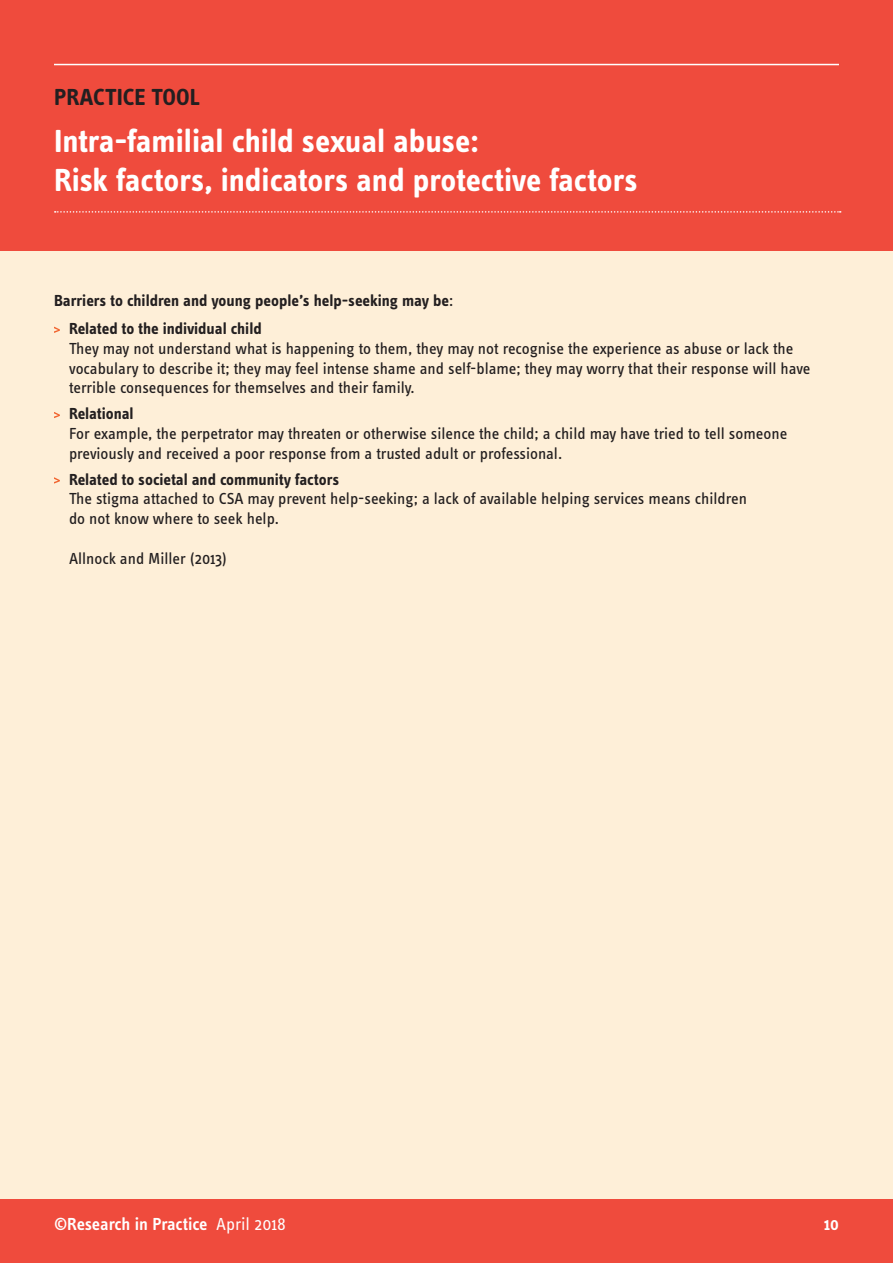
<style>
.page{position:relative;width:893px;height:1263px;background:#fff}
.page>*{position:absolute;margin:0;border:0;box-sizing:border-box;transform-origin:0 0}
.t1{font:700 33px/39.6px "Info Text Pro";color:#fff}
.t2{font:700 24px "Info Text Pro";color:#231f20}
.t3{font:600 18px "Info Text Pro";letter-spacing:-.01em;color:#fff}
.t4{font:16.5px/19.8px "Info Text Pro";color:#231f20}
.t5{font:700 16.5px/28.3px "Info Text Pro";color:#231f20}
.s1{font-weight:400}
</style>
<div class="page">
<div style="left:0;top:227px;width:893px;height:991px;background:#feefd8"></div>
<div style="left:0;top:0;width:893px;height:251px;background:#ef4b3d"></div>
<div style="left:0;top:1199px;width:893px;height:64px;background:#ef4b3d"></div>
<hr style="left:54px;top:64px;width:785px;height:1px;background:#fff">
<svg style="left:55px;top:211px;width:786px;height:2px"></svg>
<svg style="left:54px;top:327px;width:6px;height:6px"></svg>
<svg style="left:54px;top:412px;width:6px;height:6px"></svg>
<svg style="left:54px;top:477px;width:6px;height:7px"></svg>
<h2 class="t2" style="left:54px;top:83px;width:148px">PRACTICE TOOL</h2>
<h1 class="t1" style="left:54px;top:120px;width:585px">Intra-familial child sexual abuse:<br>Risk factors, indicators and protective factors</h1>
<p class="t5" style="left:69px;top:286px;width:386px;text-indent:-15px">Barriers to children and young people’s help-seeking may be<span class="s1">:<br></span>Related to the individual child</p>
<p class="t4" style="left:69px;top:338px;width:743px">They may not understand what is happening to them, they may not recognise the experience as abuse or lack the vocabulary to describe it; they may feel intense shame and self-blame; they may worry that their response will have terrible consequences for themselves and their family.</p>
<p class="t5" style="left:69px;top:399px;width:66px">Relational</p>
<p class="t4" style="left:69px;top:423px;width:720px">For example, the perpetrator may threaten or otherwise silence the child; a child may have tried to tell someone previously and received a poor response from a trusted adult or professional.</p>
<p class="t5" style="left:69px;top:465px;width:272px">Related to societal and community factors</p>
<p class="t4" style="left:69px;top:489px;width:679px">The stigma attached to CSA may prevent help-seeking; a lack of available helping services means children do not know where to seek help.</p>
<p class="t4" style="left:69px;top:548px;width:160px">Allnock and Miller (2013)</p>
<p class="t3" style="left:54px;top:1213px;width:233px">©Research in Practice <span class="s1">April 2018</span></p>
<p class="t3" style="left:824px;top:1213px;width:17px">10</p>
</div>
